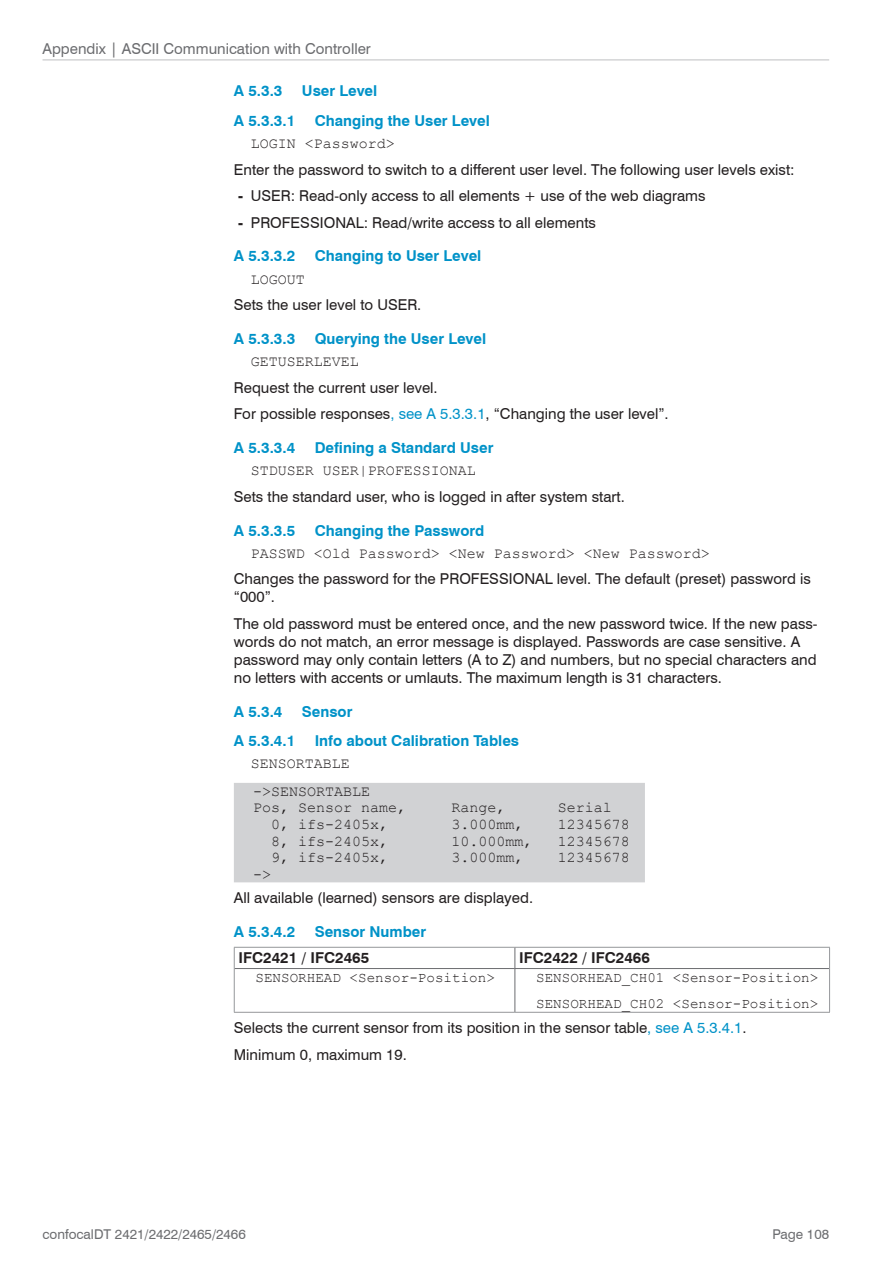
<style>
.page{position:relative;width:893px;height:1263px;background:#fff}
.page>*{position:absolute;margin:0;border:0;box-sizing:border-box;transform-origin:0 0}
.Fließtext{font:15px/18px "Swiss 721 BT";color:#231f20}
.Kommandoname{font:15px "Courier New";color:#231f20}
.t1{font:700 15px "Swiss 721 BT";color:#0092c8}
.t2{font:15px "Swiss 721 BT";color:#6c6d70}
.Fließtext-2{font:700 15px "Swiss 721 BT";color:#231f20}
.Kommandoname-2{font:14.25px "Courier New";color:#231f20}
.t3{font:13.5px "Swiss 721 BT";color:#6c6d70}
.s1{font-weight:700}
.s2{color:#0092c8}
</style>
<div class="page">
<hr style="left:43px;top:60px;width:786px;height:1px;background:#bebfc2">
<div style="left:234px;top:783px;width:411px;height:99px;background:#d1d2d4"></div>
<hr style="left:234px;top:947px;width:281px;height:1px;background:#95979a">
<svg style="left:234px;top:948px;width:1px;height:20px"></svg>
<hr style="left:515px;top:947px;width:315px;height:1px;background:#95979a">
<svg style="left:829px;top:948px;width:1px;height:20px"></svg>
<hr style="left:234px;top:968px;width:1px;height:44px;background:#95979a">
<hr style="left:829px;top:968px;width:1px;height:44px;background:#95979a">
<hr style="left:234px;top:1012px;width:281px;height:1px;background:#95979a">
<hr style="left:515px;top:1012px;width:315px;height:1px;background:#95979a">
<svg style="left:514px;top:948px;width:1px;height:20px"></svg>
<hr style="left:235px;top:968px;width:280px;height:1px;background:#6c6d70">
<hr style="left:515px;top:968px;width:314px;height:1px;background:#6c6d70">
<hr style="left:514px;top:969px;width:1px;height:43px;background:#6c6d70">
<p class="t2" style="left:43px;top:39px;width:330px">Appendix | ASCII Communication with Controller</p>
<p class="t1" style="left:234px;top:82px;width:50px">A 5.3.3</p>
<p class="t1" style="left:302px;top:82px;width:77px">User Level</p>
<p class="t1" style="left:234px;top:111px;width:63px">A 5.3.3.1</p>
<p class="t1" style="left:315px;top:111px;width:177px">Changing the User Level</p>
<p class="Kommandoname" style="left:251px;top:134px;width:145px">LOGIN &lt;Password&gt;</p>
<p class="Fließtext" style="left:234px;top:160px;width:562px">Enter the password to switch to a different user level. The following user levels exist:</p>
<p class="Fließtext" style="left:238px;top:187px;width:469px"><span class="s1">-</span> USER: Read-only access to all elements + use of the web diagrams</p>
<p class="Fließtext" style="left:238px;top:213px;width:359px"><span class="s1">-</span> PROFESSIONAL: Read/write access to all elements</p>
<p class="t1" style="left:234px;top:247px;width:63px">A 5.3.3.2</p>
<p class="t1" style="left:315px;top:247px;width:168px">Changing to User Level</p>
<p class="Kommandoname" style="left:251px;top:270px;width:55px">LOGOUT</p>
<p class="Fließtext" style="left:234px;top:296px;width:189px">Sets the user level to USER.</p>
<p class="t1" style="left:234px;top:330px;width:63px">A 5.3.3.3</p>
<p class="t1" style="left:315px;top:330px;width:173px">Querying the User Level</p>
<p class="Kommandoname" style="left:251px;top:352px;width:109px">GETUSERLEVEL</p>
<p class="Fließtext" style="left:234px;top:378px;width:205px">Request the current user level.</p>
<p class="Fließtext" style="left:234px;top:405px;width:436px">For possible responses<span class="s2">, see A 5.3.3.1</span>, “Changing the user level”.</p>
<p class="t1" style="left:234px;top:439px;width:63px">A 5.3.3.4</p>
<p class="t1" style="left:315px;top:439px;width:180px">Defining a Standard User</p>
<p class="Kommandoname" style="left:251px;top:461px;width:227px">STDUSER USER|PROFESSIONAL</p>
<p class="Fließtext" style="left:234px;top:487px;width:393px">Sets the standard user, who is logged in after system start.</p>
<p class="t1" style="left:234px;top:521px;width:63px">A 5.3.3.5</p>
<p class="t1" style="left:315px;top:521px;width:171px">Changing the Password</p>
<p class="Kommandoname" style="left:251px;top:544px;width:461px">PASSWD &lt;Old Password&gt; &lt;New Password&gt; &lt;New Password&gt;</p>
<p class="Fließtext" style="left:234px;top:570px;width:578px">Changes the password for the PROFESSIONAL level. The default (preset) password is “000”.</p>
<p class="Fließtext" style="left:234px;top:614px;width:585px">The old password must be entered once, and the new password twice. If the new pass&shy;words do not match, an error message is displayed. Passwords are case sensitive. A password may only contain letters (A to Z) and numbers, but no special characters and no letters with accents or umlauts. The maximum length is 31 characters.</p>
<p class="t1" style="left:234px;top:702px;width:50px">A 5.3.4</p>
<p class="t1" style="left:302px;top:702px;width:52px">Sensor</p>
<p class="t1" style="left:234px;top:732px;width:63px">A 5.3.4.1</p>
<p class="t1" style="left:315px;top:732px;width:206px">Info about Calibration Tables</p>
<p class="Kommandoname" style="left:251px;top:754px;width:100px">SENSORTABLE</p>
<p class="Kommandoname" style="left:253px;top:782px;width:118px">-&gt;SENSORTABLE</p>
<p class="Kommandoname" style="left:253px;top:798px;width:154px">Pos, Sensor name,</p>
<p class="Kommandoname" style="left:451px;top:798px;width:55px">Range,</p>
<p class="Kommandoname" style="left:558px;top:798px;width:55px">Serial</p>
<p class="Kommandoname" style="left:271px;top:815px;width:119px">0, ifs-2405x,</p>
<p class="Kommandoname" style="left:451px;top:815px;width:73px">3.000mm,</p>
<p class="Kommandoname" style="left:558px;top:815px;width:73px">12345678</p>
<p class="Kommandoname" style="left:271px;top:831px;width:119px">8, ifs-2405x,</p>
<p class="Kommandoname" style="left:451px;top:831px;width:82px">10.000mm,</p>
<p class="Kommandoname" style="left:558px;top:831px;width:73px">12345678</p>
<p class="Kommandoname" style="left:271px;top:848px;width:119px">9, ifs-2405x,</p>
<p class="Kommandoname" style="left:451px;top:848px;width:73px">3.000mm,</p>
<p class="Kommandoname" style="left:558px;top:848px;width:73px">12345678</p>
<p class="Kommandoname" style="left:253px;top:865px;width:19px">-&gt;</p>
<p class="Fließtext" style="left:234px;top:888px;width:301px">All available (learned) sensors are displayed.</p>
<p class="t1" style="left:234px;top:922px;width:63px">A 5.3.4.2</p>
<p class="t1" style="left:315px;top:922px;width:113px">Sensor Number</p>
<p class="Fließtext-2" style="left:238px;top:948px;width:132px">IFC2421 / IFC2465</p>
<p class="Fließtext-2" style="left:519px;top:948px;width:132px">IFC2422 / IFC2466</p>
<p class="Kommandoname-2" style="left:255px;top:968px;width:241px">SENSORHEAD &lt;Sensor-Position&gt;</p>
<p class="Kommandoname-2" style="left:536px;top:968px;width:284px">SENSORHEAD_CH01 &lt;Sensor-Position&gt;</p>
<p class="Kommandoname-2" style="left:536px;top:995px;width:284px">SENSORHEAD_CH02 &lt;Sensor-Position&gt;</p>
<p class="Fließtext" style="left:234px;top:1019px;width:514px">Selects the current sensor from its position in the sensor table<span class="s2">, see A 5.3.4.1</span>.</p>
<p class="Fließtext" style="left:234px;top:1045px;width:174px">Minimum 0, maximum 19.</p>
<p class="t3" style="left:43px;top:1226px;width:205px">confocalDT 2421/2422/2465/2466</p>
<p class="t3" style="left:772px;top:1226px;width:58px">Page 108</p>
</div>
